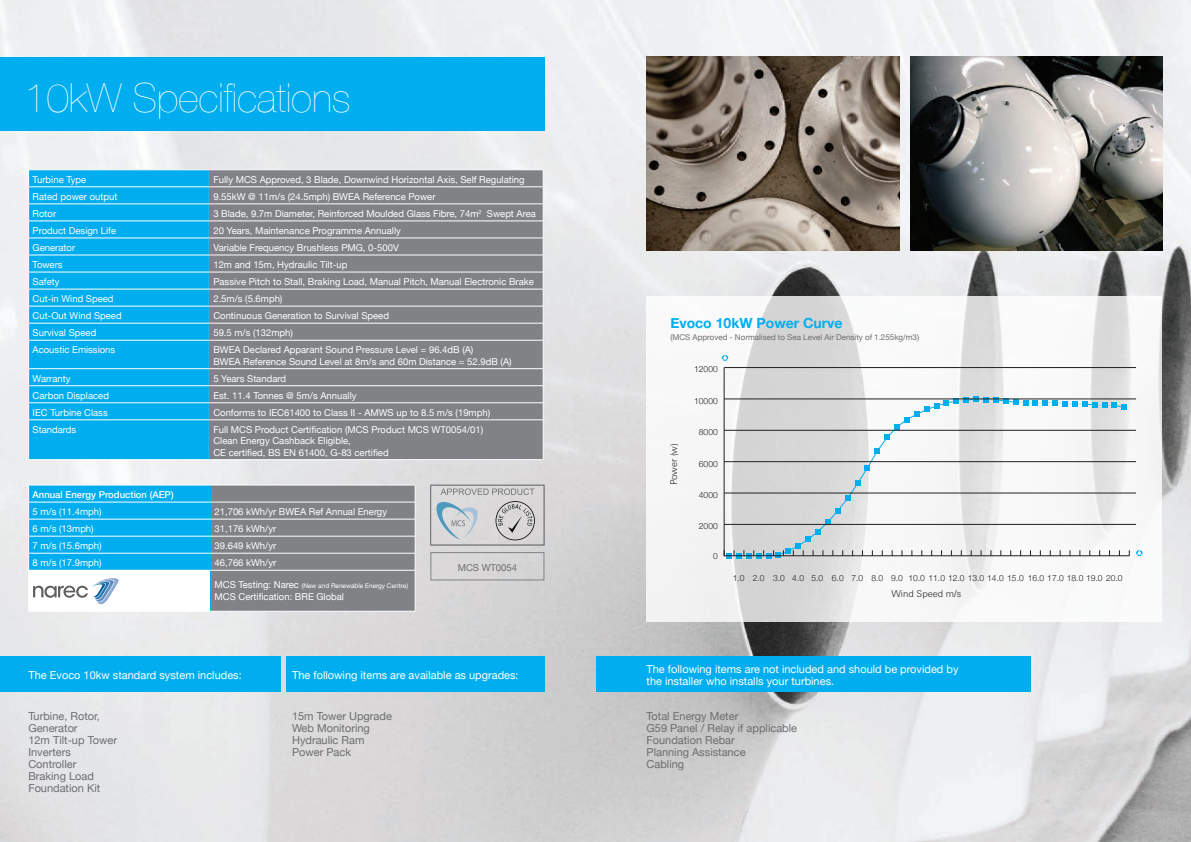
<style>
.page{position:relative;width:1191px;height:842px;background:#fff}
.page>*{position:absolute;margin:0;border:0;box-sizing:border-box;transform-origin:0 0}
.t1{font:200 40px "Helvetica Neue";color:#fff}
.t2{font:700 14px "Helvetica Neue";color:#00aeef}
.t3{font:11px/12px "Helvetica Neue";color:#6c6d70}
.t4{font:11px/12px "Helvetica Neue";color:#fff}
.t5{font:9.5px/11.4px "Helvetica Neue";color:#fff}
.t6{font:500 9.5px "Helvetica Neue";color:#fff}
.t7{font:9.5px "Helvetica Neue";color:#6c6d70}
.t8{font:300 9.4px "Linotype Univers Basic";color:#231f20}
.t9{font:300 8.5px "Helvetica Neue";color:#231f20}
.t10{font:8px "Helvetica Neue";color:#6c6d70}
.t11{font:6.5px "Helvetica Neue";color:#fff}
.s1{font-size:9.5px}
</style>
<div class="page">
<img style="left:0;top:0;width:1191px;height:842px">
<svg style="left:646px;top:296px;width:516px;height:326px"></svg>
<svg style="left:29px;top:170px;width:180px;height:289px;background:#07b0ef"></svg>
<div style="left:210px;top:170px;width:333px;height:289px;background:#808285"></div>
<svg style="left:209px;top:170px;width:1px;height:289px"></svg>
<hr style="left:28px;top:169px;width:181px;height:1px;background:#fff">
<hr style="left:209px;top:169px;width:334px;height:1px;background:#fff">
<hr style="left:28px;top:187px;width:181px;height:1px;background:#fff">
<hr style="left:209px;top:187px;width:334px;height:1px;background:#fff">
<hr style="left:28px;top:204px;width:181px;height:1px;background:#fff">
<hr style="left:209px;top:204px;width:334px;height:1px;background:#fff">
<hr style="left:28px;top:221px;width:181px;height:1px;background:#fff">
<hr style="left:209px;top:221px;width:334px;height:1px;background:#fff">
<hr style="left:28px;top:238px;width:181px;height:1px;background:#fff">
<hr style="left:209px;top:238px;width:334px;height:1px;background:#fff">
<hr style="left:28px;top:255px;width:181px;height:1px;background:#fff">
<hr style="left:209px;top:255px;width:334px;height:1px;background:#fff">
<hr style="left:28px;top:272px;width:181px;height:1px;background:#fff">
<hr style="left:209px;top:272px;width:334px;height:1px;background:#fff">
<hr style="left:28px;top:289px;width:181px;height:1px;background:#fff">
<hr style="left:209px;top:289px;width:334px;height:1px;background:#fff">
<hr style="left:28px;top:306px;width:181px;height:1px;background:#fff">
<hr style="left:209px;top:306px;width:334px;height:1px;background:#fff">
<hr style="left:28px;top:323px;width:181px;height:1px;background:#fff">
<hr style="left:209px;top:323px;width:334px;height:1px;background:#fff">
<hr style="left:28px;top:340px;width:181px;height:1px;background:#fff">
<hr style="left:209px;top:340px;width:334px;height:1px;background:#fff">
<svg style="left:28px;top:170px;width:1px;height:250px"></svg>
<svg style="left:543px;top:170px;width:1px;height:250px"></svg>
<hr style="left:28px;top:368px;width:181px;height:1px;background:#fff">
<hr style="left:209px;top:368px;width:334px;height:1px;background:#fff">
<hr style="left:28px;top:385px;width:181px;height:1px;background:#fff">
<hr style="left:209px;top:385px;width:334px;height:1px;background:#fff">
<hr style="left:28px;top:402px;width:181px;height:1px;background:#fff">
<hr style="left:209px;top:402px;width:334px;height:1px;background:#fff">
<hr style="left:28px;top:420px;width:181px;height:1px;background:#fff">
<hr style="left:28px;top:420px;width:1px;height:39px;background:#fff">
<hr style="left:209px;top:420px;width:334px;height:1px;background:#fff">
<hr style="left:543px;top:420px;width:1px;height:39px;background:#fff">
<hr style="left:28px;top:459px;width:181px;height:1px;background:#fff">
<hr style="left:209px;top:459px;width:334px;height:1px;background:#fff">
<div style="left:0;top:57px;width:544px;height:73px;background:#00aeef"></div>
<div style="left:0;top:656px;width:281px;height:36px;background:#00aeef"></div>
<div style="left:286px;top:656px;width:258px;height:36px;background:#00aeef"></div>
<div style="left:596px;top:656px;width:434px;height:36px;background:#00aeef"></div>
<hr style="left:28px;top:611px;width:182px;height:1px;background:#fff">
<hr style="left:210px;top:611px;width:205px;height:1px;background:#fff">
<svg style="left:430px;top:485px;width:114px;height:60px;background:#c7c8cb"></svg>
<div style="left:430px;top:552px;width:114px;height:28px;border:1px solid #808285"></div>
<img style="left:910px;top:57px;width:252px;height:194px">
<img style="left:646px;top:57px;width:253px;height:194px">
<svg style="left:28px;top:485px;width:388px;height:126px;background:#72a6bb"></svg>
<hr style="left:723px;top:368px;width:1px;height:188px;background:#231f20">
<hr style="left:724px;top:524px;width:412px;height:1px;background:#231f20">
<hr style="left:724px;top:493px;width:412px;height:1px;background:#231f20">
<hr style="left:724px;top:461px;width:412px;height:1px;background:#231f20">
<hr style="left:724px;top:430px;width:412px;height:1px;background:#231f20">
<hr style="left:724px;top:399px;width:412px;height:1px;background:#9b999a">
<hr style="left:724px;top:398px;width:412px;height:1px;background:#231f20">
<svg style="left:724px;top:368px;width:412px;height:1px"></svg>
<hr style="left:724px;top:367px;width:412px;height:1px;background:#231f20">
<svg style="left:723px;top:396px;width:407px;height:162px"></svg>
<svg style="left:722px;top:355px;width:6px;height:6px"></svg>
<svg style="left:1136px;top:550px;width:6px;height:6px"></svg>
<p class="t1" style="left:24px;top:75px;width:327px">10kW Specifications</p>
<p class="t5" style="left:33px;top:174px;width:55px">Turbine Type</p>
<p class="t5" style="left:213px;top:174px;width:313px">Fully MCS Approved, 3 Blade, Downwind Horizontal Axis, Self Regulating</p>
<p class="t5" style="left:33px;top:191px;width:86px">Rated power output</p>
<p class="t5" style="left:213px;top:191px;width:224px">9.55kW @ 11m/s (24.5mph) BWEA Reference Power</p>
<p class="t5" style="left:33px;top:208px;width:25px">Rotor</p>
<p class="t5" style="left:213px;top:208px;width:324px">3 Blade, 9.7m Diameter, Reinforced Moulded Glass Fibre, 74m<sup>2</sup> Swept Area</p>
<p class="t5" style="left:33px;top:225px;width:85px">Product Design Life</p>
<p class="t5" style="left:213px;top:225px;width:189px">20 Years, Maintenance Programme Annually</p>
<p class="t5" style="left:33px;top:242px;width:44px">Generator</p>
<p class="t5" style="left:213px;top:242px;width:187px">Variable Frequency Brushless PMG, 0-500V</p>
<p class="t5" style="left:33px;top:259px;width:32px">Towers</p>
<p class="t5" style="left:213px;top:259px;width:135px">12m and 15m, Hydraulic Tilt-up</p>
<p class="t5" style="left:33px;top:276px;width:28px">Safety</p>
<p class="t5" style="left:213px;top:276px;width:322px">Passive Pitch to Stall, Braking Load, Manual Pitch, Manual Electronic Brake</p>
<p class="t5" style="left:33px;top:293px;width:82px">Cut-in Wind Speed</p>
<p class="t5" style="left:213px;top:293px;width:71px">2.5m/s (5.6mph)</p>
<p class="t5" style="left:33px;top:310px;width:91px">Cut-Out Wind Speed</p>
<p class="t5" style="left:213px;top:310px;width:177px">Continuous Generation to Survival Speed</p>
<p class="t5" style="left:33px;top:327px;width:65px">Survival Speed</p>
<p class="t5" style="left:213px;top:327px;width:81px">59.5 m/s (132mph)</p>
<p class="t5" style="left:33px;top:344px;width:84px">Acoustic Emissions</p>
<p class="t5" style="left:213px;top:344px;width:261px">BWEA Declared Apparant Sound Pressure Level = 96.4dB (A)</p>
<p class="t5" style="left:213px;top:355px;width:300px">BWEA Reference Sound Level at 8m/s and 60m Distance = 52.9dB (A)</p>
<p class="t5" style="left:33px;top:372px;width:39px">Warranty</p>
<p class="t5" style="left:213px;top:372px;width:74px">5 Years Standard</p>
<p class="t5" style="left:33px;top:390px;width:78px">Carbon Displaced</p>
<p class="t5" style="left:213px;top:390px;width:145px">Est. 11.4 Tonnes @ 5m/s Annually</p>
<p class="t5" style="left:33px;top:407px;width:77px">IEC Turbine Class</p>
<p class="t5" style="left:213px;top:407px;width:278px">Conforms to IEC61400 to Class II - AMWS up to 8.5 m/s (19mph)</p>
<p class="t5" style="left:33px;top:424px;width:45px">Standards</p>
<p class="t5" style="left:213px;top:424px;width:271px">Full MCS Product Certification (MCS Product MCS WT0054/01)</p>
<p class="t5" style="left:213px;top:435px;width:177px">Clean Energy Cashback Eligible,<br>CE certified, BS EN 61400, G-83 certified</p>
<p class="t6" style="left:33px;top:489px;width:142px">Annual Energy Production (AEP)</p>
<p class="t5" style="left:33px;top:506px;width:71px">5 m/s (11.4mph)</p>
<p class="t5" style="left:214px;top:506px;width:174px">21,706 kWh/yr BWEA Ref Annual Energy</p>
<p class="t5" style="left:33px;top:523px;width:63px">6 m/s (13mph)</p>
<p class="t5" style="left:214px;top:523px;width:63px">31,176 kWh/yr</p>
<p class="t5" style="left:33px;top:540px;width:71px">7 m/s (15.6mph)</p>
<p class="t5" style="left:214px;top:540px;width:63px">39.649 kWh/yr</p>
<p class="t5" style="left:33px;top:557px;width:71px">8 m/s (17.9mph)</p>
<p class="t5" style="left:214px;top:557px;width:63px">46,766 kWh/yr</p>
<p class="t11" style="left:214px;top:582px;width:195px"><span class="s1">MCS Testing: Narec</span> (New and Renewable Energy Centre)</p>
<p class="t5" style="left:214px;top:591px;width:131px">MCS Certification: BRE Global</p>
<p class="t7" style="left:458px;top:562px;width:61px">MCS WT0054</p>
<p class="t4" style="left:28px;top:669px;width:215px">The Evoco 10kw standard system includes:</p>
<p class="t3" style="left:28px;top:710px;width:73px">Turbine, Rotor,<br>Generator</p>
<p class="t3" style="left:28px;top:734px;width:90px">12m Tilt-up Tower</p>
<p class="t3" style="left:28px;top:746px;width:44px">Inverters</p>
<p class="t3" style="left:28px;top:758px;width:50px">Controller</p>
<p class="t3" style="left:28px;top:770px;width:67px">Braking Load</p>
<p class="t3" style="left:28px;top:782px;width:73px">Foundation Kit</p>
<p class="t4" style="left:292px;top:669px;width:228px">The following items are available as upgrades:</p>
<p class="t3" style="left:292px;top:710px;width:101px">15m Tower Upgrade</p>
<p class="t3" style="left:292px;top:722px;width:79px">Web Monitoring</p>
<p class="t3" style="left:292px;top:734px;width:74px">Hydraulic Ram</p>
<p class="t3" style="left:292px;top:746px;width:61px">Power Pack</p>
<p class="t2" style="left:670px;top:315px;width:174px">Evoco 10kW Power Curve</p>
<p class="t10" style="left:670px;top:333px;width:250px">(MCS Approved - Normalised to Sea Level Air Density of 1.255kg/m3)</p>
<p class="t9" style="left:694px;top:364px;width:25px">12000</p>
<p class="t9" style="left:694px;top:396px;width:25px">10000</p>
<p class="t8" style="left:668px;top:485px;width:43px;rotate:-90deg">Power (w)</p>
<p class="t9" style="left:699px;top:427px;width:20px">8000</p>
<p class="t9" style="left:699px;top:458px;width:20px">6000</p>
<p class="t9" style="left:699px;top:490px;width:20px">4000</p>
<p class="t9" style="left:699px;top:521px;width:20px">2000</p>
<p class="t9" style="left:713px;top:550px;width:6px">0</p>
<p class="t9" style="left:732px;top:572px;width:391px">1.0 2.0 3.0 4.0 5.0 6.0 7.0 8.0 9.0 10.0 11.0 12.0 13.0 14.0 15.0 16.0 17.0 18.0 19.0 20.0</p>
<p class="t8" style="left:891px;top:588px;width:71px">Wind Speed m/s</p>
<p class="t4" style="left:646px;top:663px;width:313px">The following items are not included and should be provided by the installer who installs your turbines.</p>
<p class="t3" style="left:646px;top:710px;width:93px">Total Energy Meter</p>
<p class="t3" style="left:646px;top:722px;width:152px">G59 Panel / Relay if applicable</p>
<p class="t3" style="left:646px;top:734px;width:90px">Foundation Rebar</p>
<p class="t3" style="left:646px;top:746px;width:101px">Planning Assistance</p>
<p class="t3" style="left:646px;top:758px;width:39px">Cabling</p>
</div>
